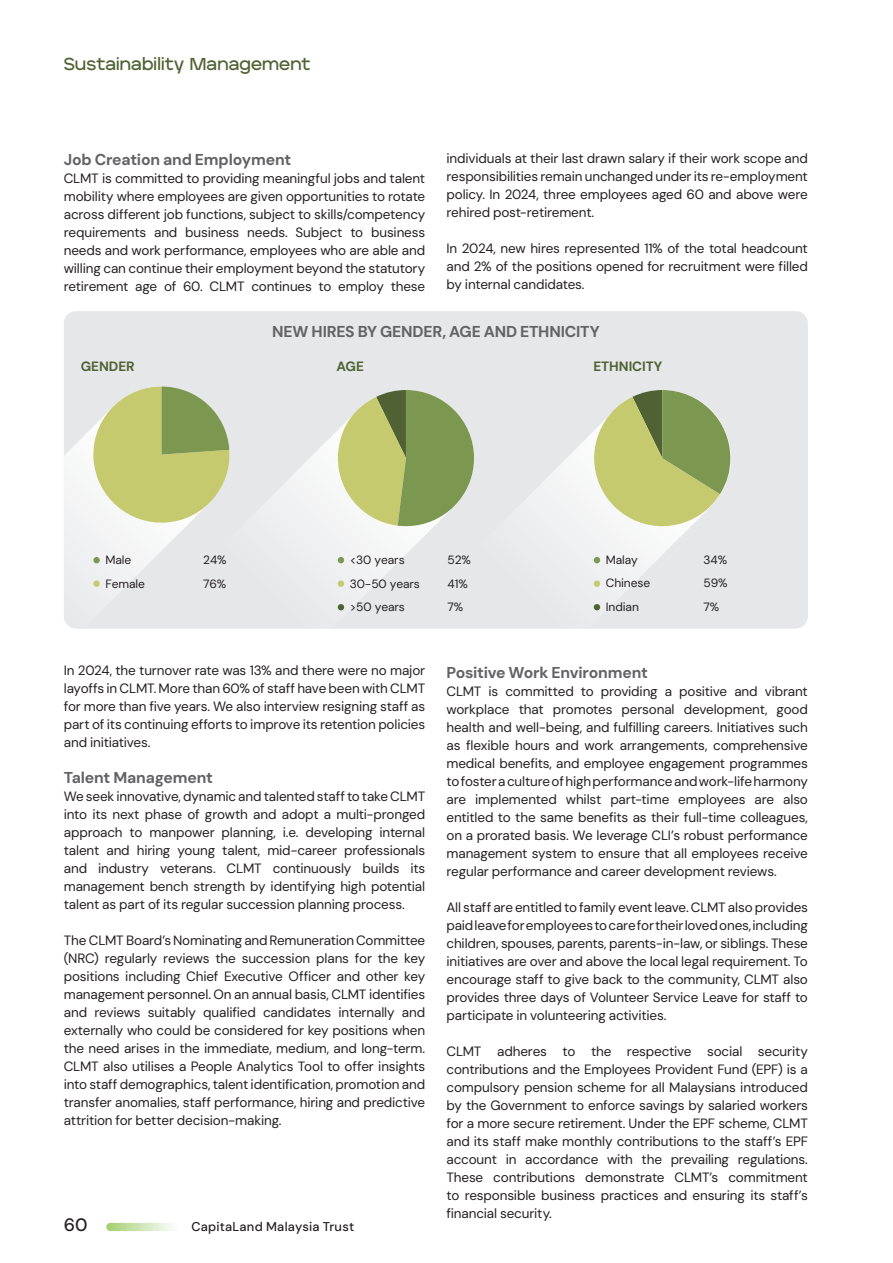
<style>
.page{position:relative;width:893px;height:1263px;background:#fff}
.page>*{position:absolute;margin:0;border:0;box-sizing:border-box;transform-origin:0 0}
.t1{font:500 18px "DM Sans";color:#231f20}
.t2{font:500 17.25px "Edgecutting Lite";letter-spacing:.005em;color:#506234}
.t3{font:700 15.75px "DM Sans";letter-spacing:-.015em;color:#636366}
.t4{font:13.5px/18px "DM Sans";letter-spacing:-.01em;color:#231f20;text-align:justify}
.t5{font:700 13.5px "DM Sans";letter-spacing:-.005em;color:#506234}
.t6{font:500 12.75px "DM Sans";letter-spacing:.015em;color:#231f20}
.t7{font:12px "DM Sans";letter-spacing:-.005em;color:#231f20}
</style>
<div class="page">
<div style="left:64px;top:311px;width:744px;height:318px;background:#e6e7e9;border-radius:12px"></div>
<svg style="left:277px;top:434px;width:157px;height:177px"></svg>
<svg style="left:534px;top:440px;width:197px;height:171px"></svg>
<svg style="left:338px;top:604px;width:6px;height:6px"></svg>
<svg style="left:594px;top:604px;width:6px;height:6px"></svg>
<svg style="left:338px;top:557px;width:6px;height:6px"></svg>
<div style="left:338px;top:580px;width:6px;height:7px;background:#c6ca6f;border-radius:50%"></div>
<svg style="left:594px;top:557px;width:6px;height:6px"></svg>
<div style="left:594px;top:580px;width:6px;height:7px;background:#c6ca6f;border-radius:50%"></div>
<svg style="left:64px;top:386px;width:166px;height:243px"></svg>
<svg style="left:334px;top:390px;width:140px;height:136px"></svg>
<svg style="left:585px;top:390px;width:145px;height:146px"></svg>
<svg style="left:106px;top:1223px;width:73px;height:8px"></svg>
<p class="t2" style="left:64px;top:53px;width:248px">Sustainability Management</p>
<p class="t3" style="left:64px;top:150px;width:229px">Job Creation and Employment</p>
<p class="t4" style="left:64px;top:169px;width:363px">CLMT is committed to providing meaningful jobs and talent mobility where employees are given opportunities to rotate across different job functions, subject to skills/competency requirements and business needs. Subject to business needs and work performance, employees who are able and willing can continue their employment beyond the statutory retirement age of 60. CLMT continues to employ these</p>
<p class="t4" style="left:446px;top:149px;width:363px">individuals at their last drawn salary if their work scope and responsibilities remain unchanged under its re-employment policy. In 2024, three employees aged 60 and above were rehired post-retirement.</p>
<p class="t4" style="left:446px;top:239px;width:363px">In 2024, new hires represented 11% of the total headcount and 2% of the positions opened for recruitment were filled by internal candidates.</p>
<p class="t5" style="left:81px;top:358px;width:55px">GENDER</p>
<p class="t3" style="left:272px;top:321px;width:329px">NEW HIRES BY GENDER, AGE AND ETHNICITY</p>
<p class="t5" style="left:337px;top:358px;width:29px">AGE</p>
<p class="t5" style="left:593px;top:358px;width:70px">ETHNICITY</p>
<p class="t7" style="left:105px;top:553px;width:27px">Male</p>
<p class="t7" style="left:203px;top:553px;width:25px">24%</p>
<p class="t7" style="left:105px;top:576px;width:41px">Female</p>
<p class="t7" style="left:203px;top:576px;width:25px">76%</p>
<p class="t7" style="left:350px;top:553px;width:56px">&lt;30 years</p>
<p class="t7" style="left:447px;top:553px;width:25px">52%</p>
<p class="t7" style="left:350px;top:576px;width:72px">30-50 years</p>
<p class="t7" style="left:447px;top:576px;width:22px">41%</p>
<p class="t7" style="left:606px;top:552px;width:34px">Malay</p>
<p class="t7" style="left:703px;top:552px;width:25px">34%</p>
<p class="t7" style="left:606px;top:576px;width:46px">Chinese</p>
<p class="t7" style="left:703px;top:576px;width:26px">59%</p>
<p class="t7" style="left:350px;top:600px;width:57px">&gt;50 years</p>
<p class="t7" style="left:447px;top:600px;width:17px">7%</p>
<p class="t7" style="left:606px;top:600px;width:35px">Indian</p>
<p class="t7" style="left:703px;top:600px;width:17px">7%</p>
<p class="t4" style="left:64px;top:662px;width:363px">In 2024, the turnover rate was 13% and there were no major layoffs in CLMT. More than 60% of staff have been with CLMT for more than five years. We also interview resigning staff as part of its continuing efforts to improve its retention policies and initiatives.</p>
<p class="t3" style="left:64px;top:768px;width:151px">Talent Management</p>
<p class="t4" style="left:64px;top:788px;width:363px">We seek innovative, dynamic and talented staff to take CLMT into its next phase of growth and adopt a multi-pronged approach to manpower planning, i.e. developing internal talent and hiring young talent, mid-career professionals and industry veterans. CLMT continuously builds its management bench strength by identifying high potential talent as part of its regular succession planning process.</p>
<p class="t4" style="left:64px;top:931px;width:363px">The CLMT Board’s Nominating and Remuneration Committee (NRC) regularly reviews the succession plans for the key positions including Chief Executive Officer and other key management personnel. On an annual basis, CLMT identifies and reviews suitably qualified candidates internally and externally who could be considered for key positions when the need arises in the immediate, medium, and long-term.<br>CLMT also utilises a People Analytics Tool to offer insights into staff demographics, talent identification, promotion and transfer anomalies, staff performance, hiring and predictive attrition for better decision-making.</p>
<h1 class="t1" style="left:64px;top:1213px;width:25px">60</h1>
<p class="t6" style="left:191px;top:1219px;width:164px">CapitaLand Malaysia Trust</p>
<p class="t3" style="left:446px;top:662px;width:203px">Positive Work Environment</p>
<p class="t4" style="left:446px;top:682px;width:363px">CLMT is committed to providing a positive and vibrant workplace that promotes personal development, good health and well-being, and fulfilling careers. Initiatives such as flexible hours and work arrangements, comprehensive medical benefits, and employee engagement programmes to foster a culture of high performance and work-life harmony are implemented whilst part-time employees are also entitled to the same benefits as their full-time colleagues, on a prorated basis. We leverage CLI’s robust performance management system to ensure that all employees receive regular performance and career development reviews.</p>
<p class="t4" style="left:446px;top:898px;width:363px">All staff are entitled to family event leave. CLMT also provides paid leave for employees to care for their loved ones, including children, spouses, parents, parents-in-law, or siblings. These initiatives are over and above the local legal requirement. To encourage staff to give back to the community, CLMT also provides three days of Volunteer Service Leave for staff to participate in volunteering activities.</p>
<p class="t4" style="left:446px;top:1042px;width:363px">CLMT adheres to the respective social security contributions and the Employees Provident Fund (EPF) is a compulsory pension scheme for all Malaysians introduced by the Government to enforce savings by salaried workers for a more secure retirement. Under the EPF scheme, CLMT and its staff make monthly contributions to the staff’s EPF account in accordance with the prevailing regulations.<br>These contributions demonstrate CLMT’s commitment to responsible business practices and ensuring its staff’s financial security.</p>
</div>
